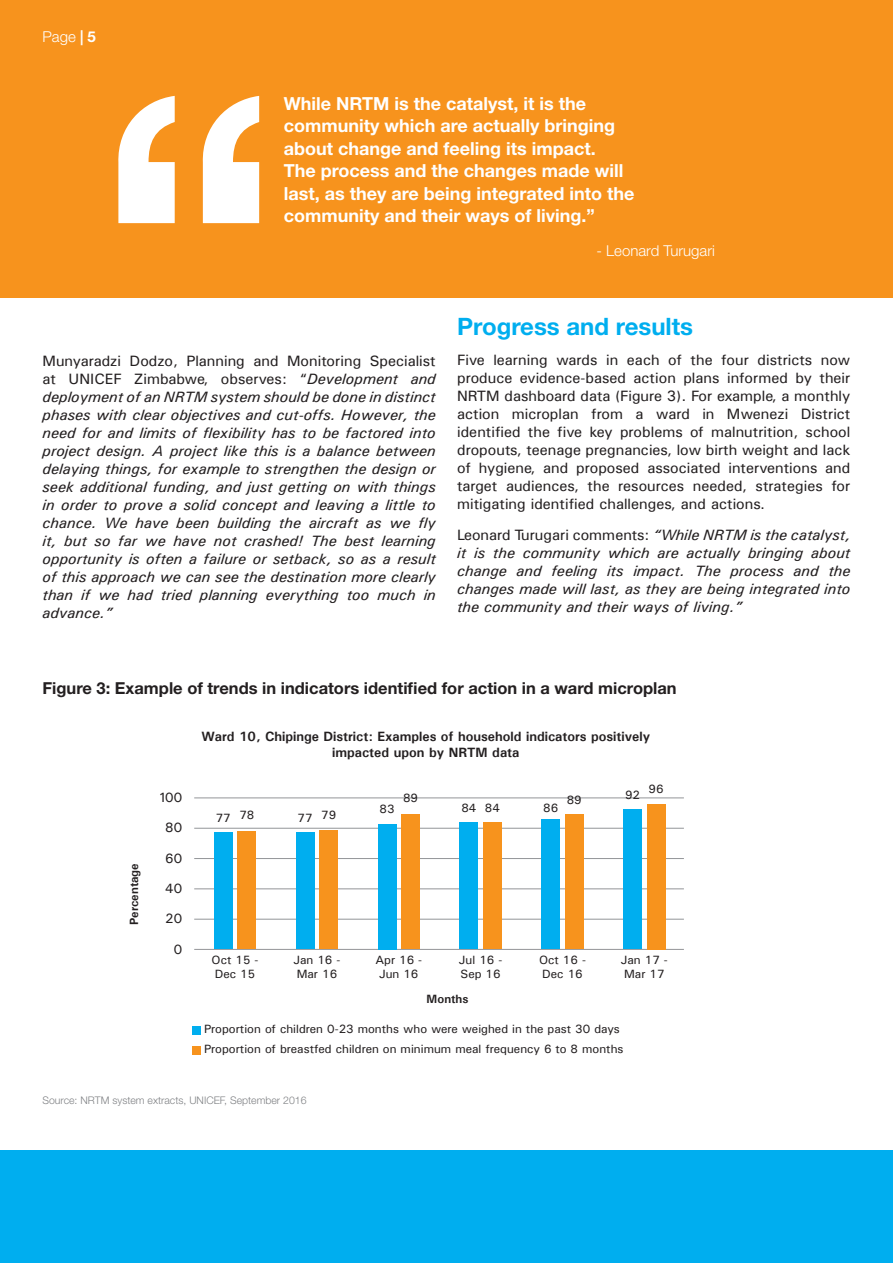
<style>
.page{position:relative;width:893px;height:1263px;background:#fff}
.page>*{position:absolute;margin:0;border:0;box-sizing:border-box;transform-origin:0 0}
.t1{font:700 24px "Helvetica Neue";color:#00aeef}
.t2{font:700 18px/22.5px "Helvetica Neue";color:#fff}
.t3{font:700 16.5px "Helvetica Neue";color:#231f20}
.t4{font:italic 500 15px/18px "Univers";color:#231f20;text-align:justify}
.t5{font:15px/18px "Univers";color:#231f20;text-align:justify}
.t6{font:300 15px "Helvetica Neue";color:#fff}
.t7{font:700 13.5px/16.2px "Univers";color:#231f20;text-align:center}
.t8{font:13.5px "Univers";color:#231f20}
.t9{font:12px/14.4px "Univers";color:#231f20}
.t10{font:700 12px "Univers";color:#231f20}
.t11{font:300 10.5px "Helvetica Neue";color:#808285}
.s1{font-weight:700}
.s2{font-weight:400;font-style:normal}
</style>
<div class="page">
<div style="left:0;top:0;width:893px;height:297px;background:#f7931d"></div>
<div style="left:0;top:1150px;width:893px;height:113px;background:#00aeef"></div>
<hr style="left:194px;top:949px;width:490px;height:1px;background:#939598">
<hr style="left:194px;top:919px;width:490px;height:1px;background:#939598">
<hr style="left:194px;top:888px;width:490px;height:1px;background:#939598">
<hr style="left:194px;top:858px;width:490px;height:1px;background:#939598">
<hr style="left:194px;top:828px;width:490px;height:1px;background:#939598">
<hr style="left:194px;top:797px;width:490px;height:1px;background:#939598">
<div style="left:214px;top:833px;width:19px;height:116px;background:#00aeef"></div>
<div style="left:296px;top:833px;width:18px;height:116px;background:#00aeef"></div>
<div style="left:378px;top:824px;width:18px;height:125px;background:#00aeef"></div>
<div style="left:460px;top:823px;width:18px;height:126px;background:#00aeef"></div>
<div style="left:541px;top:819px;width:19px;height:130px;background:#00aeef"></div>
<div style="left:623px;top:810px;width:19px;height:139px;background:#00aeef"></div>
<div style="left:238px;top:831px;width:18px;height:118px;background:#f7931d"></div>
<div style="left:319px;top:830px;width:19px;height:119px;background:#f7931d"></div>
<div style="left:401px;top:814px;width:19px;height:135px;background:#f7931d"></div>
<div style="left:483px;top:823px;width:19px;height:126px;background:#f7931d"></div>
<div style="left:565px;top:814px;width:19px;height:135px;background:#f7931d"></div>
<div style="left:647px;top:804px;width:18px;height:145px;background:#f7931d"></div>
<div style="left:192px;top:1046px;width:9px;height:8px;background:#f7931d"></div>
<div style="left:192px;top:1026px;width:9px;height:8px;background:#00aeef"></div>
<svg style="left:118px;top:96px;width:141px;height:127px"></svg>
<p class="t6" style="left:43px;top:27px;width:55px">Page <span class="s1">| 5</span></p>
<p class="t2" style="left:284px;top:92px;width:352px">While NRTM is the catalyst, it is the community which are actually bringing about change and feeling its impact.<br>The process and the changes made will last, as they are being integrated into the community and their ways of living.”</p>
<p class="t6" style="left:596px;top:242px;width:120px">- Leonard Turugari</p>
<p class="t4" style="left:43px;top:351px;width:395px"><span class="s2">Munyaradzi Dodzo, Planning and Monitoring Specialist at UNICEF Zimbabwe, observes: “</span>Development and deployment of an NRTM system should be done in distinct phases with clear objectives and cut-offs. However, the need for and limits of flexibility has to be factored into project design. A project like this is a balance between delaying things, for example to strengthen the design or seek additional funding, and just getting on with things in order to prove a solid concept and leaving a little to chance. We have been building the aircraft as we fly it, but so far we have not crashed! The best learning opportunity is often a failure or setback, so as a result of this approach we can see the destination more clearly than if we had tried planning everything too much in advance.”</p>
<h1 class="t1" style="left:457px;top:311px;width:238px">Progress and results</h1>
<p class="t5" style="left:457px;top:351px;width:395px">Five learning wards in each of the four districts now produce evidence-based action plans informed by their NRTM dashboard data (Figure 3). For example, a monthly action microplan from a ward in Mwenezi District identified the five key problems of malnutrition, school dropouts, teenage pregnancies, low birth weight and lack of hygiene, and proposed associated interventions and target audiences, the resources needed, strategies for mitigating identified challenges, and actions.</p>
<p class="t4" style="left:457px;top:525px;width:395px"><span class="s2">Leonard Turugari comments:</span> “While NRTM is the catalyst, it is the community which are actually bringing about change and feeling its impact. The process and the changes made will last, as they are being integrated into the community and their ways of living.”</p>
<p class="t3" style="left:43px;top:678px;width:636px">Figure 3: Example of trends in indicators identified for action in a ward microplan</p>
<p class="t10" style="left:127px;top:925px;width:63px;rotate:-90deg">Percentage</p>
<p class="t8" style="left:158px;top:789px;width:25px">100</p>
<p class="t8" style="left:165px;top:819px;width:18px">80</p>
<p class="t8" style="left:165px;top:849px;width:18px">60</p>
<p class="t8" style="left:165px;top:880px;width:18px">40</p>
<p class="t8" style="left:165px;top:910px;width:18px">20</p>
<p class="t8" style="left:174px;top:941px;width:10px">0</p>
<p class="t7" style="left:202px;top:727px;width:450px">Ward 10, Chipinge District: Examples of household indicators positively impacted upon by NRTM data</p>
<p class="t9" style="left:216px;top:810px;width:17px">77</p>
<p class="t9" style="left:298px;top:808px;width:40px">77 79</p>
<p class="t9" style="left:239px;top:808px;width:17px">78</p>
<p class="t9" style="left:379px;top:801px;width:17px">83</p>
<p class="t9" style="left:403px;top:791px;width:17px">89</p>
<p class="t9" style="left:461px;top:800px;width:40px">84 84</p>
<p class="t9" style="left:543px;top:800px;width:17px">86</p>
<p class="t9" style="left:567px;top:793px;width:17px">89</p>
<p class="t9" style="left:625px;top:788px;width:17px">92</p>
<p class="t9" style="left:649px;top:782px;width:17px">96</p>
<p class="t9" style="left:212px;top:952px;width:48px">Oct 15 -<br>Dec 15</p>
<p class="t9" style="left:293px;top:952px;width:48px">Jan 16 -<br>Mar 16</p>
<p class="t9" style="left:375px;top:952px;width:48px;text-align:center">Apr 16 -<br>Jun 16</p>
<p class="t9" style="left:459px;top:952px;width:45px">Jul 16 -<br>Sep 16</p>
<p class="t9" style="left:539px;top:952px;width:48px">Oct 16 -<br>Dec 16</p>
<p class="t9" style="left:621px;top:952px;width:48px">Jan 17 -<br>Mar 17</p>
<p class="t10" style="left:427px;top:991px;width:43px">Months</p>
<p class="t9" style="left:204px;top:1022px;width:417px">Proportion of children 0-23 months who were weighed in the past 30 days</p>
<p class="t9" style="left:204px;top:1041px;width:421px">Proportion of breastfed children on minimum meal frequency 6 to 8 months</p>
<p class="t11" style="left:43px;top:1093px;width:266px">Source: NRTM system extracts, UNICEF, September 2016</p>
</div>
